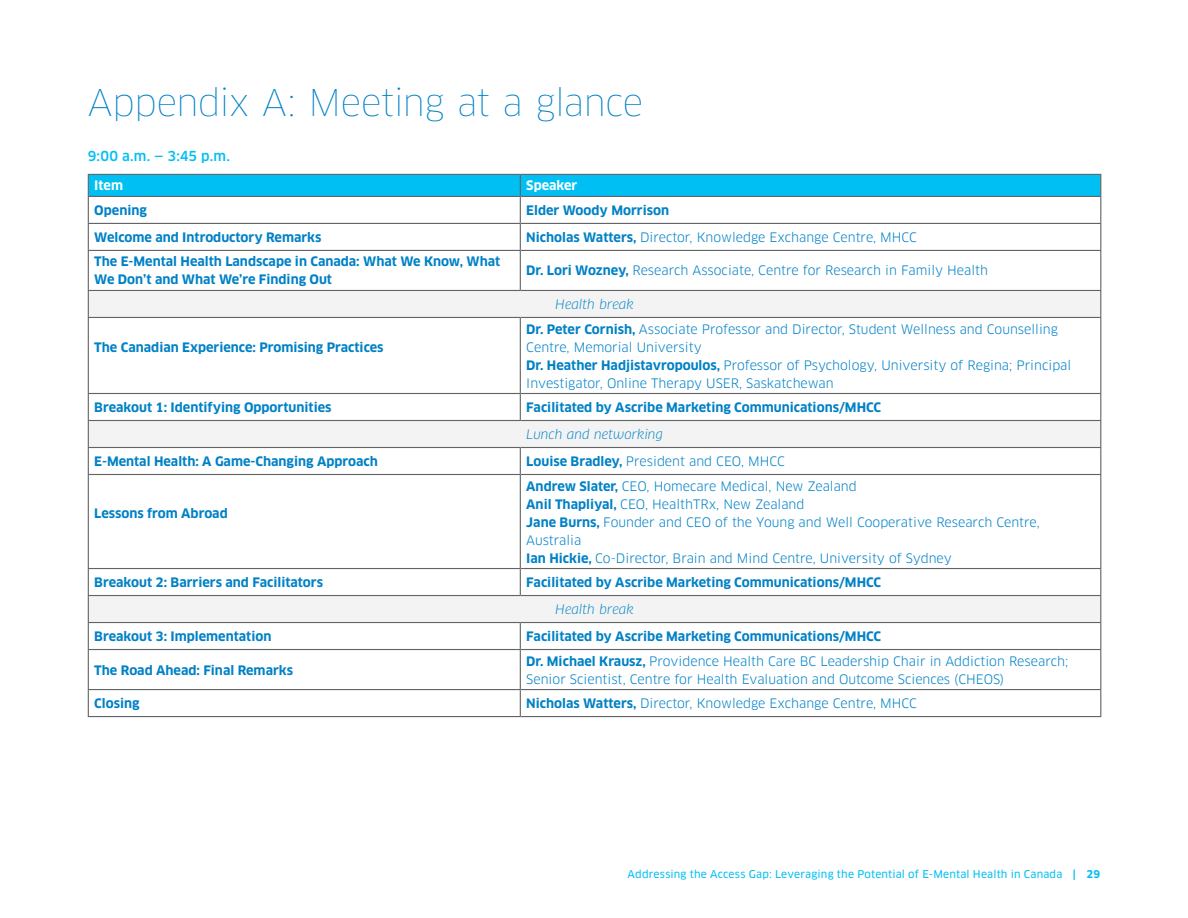
<style>
.page{position:relative;width:1188px;height:918px;background:#fff}
.page>*{position:absolute;margin:0;border:0;box-sizing:border-box;transform-origin:0 0}
.t1{font:100 36px "Clan OT";letter-spacing:-.02em;color:#0081c6}
.t2{font:500 13.5px "Clan OT";color:#00c0f3}
.t3{font:12.75px/18px "Clan OT";color:#0081c6}
.t4{font:700 12.75px/18px "Clan OT";color:#0081c6}
.t5{font:italic 12.75px "Clan OT";color:#0081c6}
.t6{font:700 12.75px "Clan OT";color:#fff}
.t7{font:10.5px "Clan OT News";letter-spacing:.015em;color:#00c0f3}
.s1{font-weight:700}
.s2{font-family:"Clan OT";font-weight:700}
</style>
<div class="page">
<div style="left:88px;top:290px;width:1013px;height:27px;background:#f3f3f3"></div>
<div style="left:88px;top:420px;width:1013px;height:27px;background:#f3f3f3"></div>
<div style="left:88px;top:596px;width:1013px;height:27px;background:#f3f3f3"></div>
<hr style="left:520px;top:250px;width:581px;height:1px;background:#636466">
<hr style="left:1100px;top:251px;width:1px;height:39px;background:#636466">
<hr style="left:1100px;top:318px;width:1px;height:75px;background:#636466">
<hr style="left:520px;top:393px;width:581px;height:1px;background:#636466">
<hr style="left:520px;top:474px;width:581px;height:1px;background:#636466">
<hr style="left:1100px;top:475px;width:1px;height:93px;background:#636466">
<hr style="left:520px;top:568px;width:581px;height:1px;background:#636466">
<hr style="left:520px;top:649px;width:581px;height:1px;background:#636466">
<hr style="left:1100px;top:650px;width:1px;height:39px;background:#636466">
<hr style="left:520px;top:689px;width:581px;height:1px;background:#636466">
<svg style="left:1100px;top:690px;width:1px;height:26px"></svg>
<hr style="left:520px;top:716px;width:581px;height:1px;background:#636466">
<svg style="left:88px;top:174px;width:1013px;height:76px"></svg>
<hr style="left:88px;top:250px;width:432px;height:1px;background:#636466">
<hr style="left:88px;top:251px;width:1px;height:39px;background:#636466">
<hr style="left:520px;top:251px;width:1px;height:39px;background:#636466">
<hr style="left:88px;top:290px;width:432px;height:1px;background:#636466">
<svg style="left:88px;top:291px;width:1px;height:26px"></svg>
<hr style="left:520px;top:290px;width:581px;height:1px;background:#636466">
<svg style="left:1100px;top:291px;width:1px;height:26px"></svg>
<hr style="left:520px;top:317px;width:581px;height:1px;background:#636466">
<hr style="left:88px;top:317px;width:432px;height:1px;background:#636466">
<hr style="left:88px;top:318px;width:1px;height:75px;background:#636466">
<hr style="left:520px;top:318px;width:1px;height:75px;background:#636466">
<hr style="left:88px;top:393px;width:432px;height:1px;background:#636466">
<svg style="left:520px;top:394px;width:1px;height:26px"></svg>
<hr style="left:88px;top:420px;width:432px;height:1px;background:#636466">
<hr style="left:520px;top:420px;width:581px;height:1px;background:#636466">
<svg style="left:1100px;top:394px;width:1px;height:80px"></svg>
<hr style="left:520px;top:447px;width:581px;height:1px;background:#636466">
<hr style="left:88px;top:447px;width:432px;height:1px;background:#636466">
<svg style="left:88px;top:394px;width:1px;height:80px"></svg>
<svg style="left:520px;top:448px;width:1px;height:26px"></svg>
<hr style="left:88px;top:474px;width:432px;height:1px;background:#636466">
<hr style="left:88px;top:475px;width:1px;height:93px;background:#636466">
<hr style="left:520px;top:475px;width:1px;height:93px;background:#636466">
<hr style="left:88px;top:568px;width:432px;height:1px;background:#636466">
<svg style="left:520px;top:569px;width:1px;height:26px"></svg>
<hr style="left:88px;top:595px;width:432px;height:1px;background:#636466">
<hr style="left:520px;top:595px;width:581px;height:1px;background:#636466">
<svg style="left:1100px;top:569px;width:1px;height:80px"></svg>
<hr style="left:520px;top:622px;width:581px;height:1px;background:#636466">
<hr style="left:88px;top:622px;width:432px;height:1px;background:#636466">
<svg style="left:88px;top:569px;width:1px;height:80px"></svg>
<svg style="left:520px;top:623px;width:1px;height:26px"></svg>
<hr style="left:88px;top:649px;width:432px;height:1px;background:#636466">
<hr style="left:88px;top:650px;width:1px;height:39px;background:#636466">
<hr style="left:520px;top:650px;width:1px;height:39px;background:#636466">
<hr style="left:88px;top:689px;width:432px;height:1px;background:#636466">
<svg style="left:88px;top:690px;width:1px;height:26px"></svg>
<svg style="left:520px;top:690px;width:1px;height:26px"></svg>
<hr style="left:88px;top:716px;width:432px;height:1px;background:#636466">
<h1 class="t1" style="left:88px;top:81px;width:557px">Appendix A: Meeting at a glance</h1>
<p class="t2" style="left:88px;top:148px;width:144px">9:00 a.m. — 3:45 p.m.</p>
<p class="t6" style="left:94px;top:178px;width:30px">Item</p>
<p class="t6" style="left:526px;top:178px;width:53px">Speaker</p>
<p class="t4" style="left:94px;top:201px;width:54px">Opening</p>
<p class="t4" style="left:526px;top:201px;width:144px">Elder Woody Morrison</p>
<p class="t4" style="left:94px;top:228px;width:229px">Welcome and Introductory Remarks</p>
<p class="t3" style="left:526px;top:228px;width:392px"><span class="s1">Nicholas Watters,</span> Director, Knowledge Exchange Centre, MHCC</p>
<p class="t4" style="left:94px;top:253px;width:408px">The E-Mental Health Landscape in Canada: What We Know, What<br>We Don’t and What We’re Finding Out</p>
<p class="t3" style="left:526px;top:262px;width:463px"><span class="s1">Dr. Lori Wozney,</span> Research Associate, Centre for Research in Family Health</p>
<p class="t5" style="left:555px;top:297px;width:80px">Health break</p>
<p class="t4" style="left:94px;top:338px;width:291px">The Canadian Experience: Promising Practices</p>
<p class="t3" style="left:526px;top:320px;width:546px"><span class="s1">Dr. Peter Cornish,</span> Associate Professor and Director, Student Wellness and Counselling Centre, Memorial University<br><span class="s1">Dr. Heather Hadjistavropoulos,</span> Professor of Psychology, University of Regina; Principal Investigator, Online Therapy USER, Saskatchewan</p>
<p class="t4" style="left:94px;top:399px;width:239px">Breakout 1: Identifying Opportunities</p>
<p class="t4" style="left:526px;top:399px;width:356px">Facilitated by Ascribe Marketing Communications/MHCC</p>
<p class="t5" style="left:526px;top:427px;width:138px">Lunch and networking</p>
<p class="t4" style="left:94px;top:453px;width:285px">E-Mental Health: A Game-Changing Approach</p>
<p class="t3" style="left:526px;top:452px;width:260px"><span class="s1">Louise Bradley,</span> President and CEO, MHCC</p>
<p class="t4" style="left:94px;top:504px;width:135px">Lessons from Abroad</p>
<p class="t3" style="left:526px;top:477px;width:515px"><span class="s1">Andrew Slater,</span> CEO, Homecare Medical, New Zealand<br><span class="s1">Anil Thapliyal,</span> CEO, HealthTRx, New Zealand<br><span class="s1">Jane Burns,</span> Founder and CEO of the Young and Well Cooperative Research Centre, Australia<br><span class="s1">Ian Hickie,</span> Co-Director, Brain and Mind Centre, University of Sydney</p>
<p class="t4" style="left:94px;top:574px;width:230px">Breakout 2: Barriers and Facilitators</p>
<p class="t4" style="left:526px;top:574px;width:356px">Facilitated by Ascribe Marketing Communications/MHCC</p>
<p class="t5" style="left:555px;top:602px;width:80px">Health break</p>
<p class="t4" style="left:94px;top:628px;width:179px">Breakout 3: Implementation</p>
<p class="t4" style="left:526px;top:628px;width:356px">Facilitated by Ascribe Marketing Communications/MHCC</p>
<p class="t4" style="left:94px;top:661px;width:200px">The Road Ahead: Final Remarks</p>
<p class="t3" style="left:526px;top:652px;width:543px"><span class="s1">Dr. Michael Krausz,</span> Providence Health Care BC Leadership Chair in Addiction Research;<br>Senior Scientist, Centre for Health Evaluation and Outcome Sciences (CHEOS)</p>
<p class="t4" style="left:94px;top:695px;width:47px">Closing</p>
<p class="t3" style="left:526px;top:694px;width:392px"><span class="s1">Nicholas Watters,</span> Director, Knowledge Exchange Centre, MHCC</p>
<p class="t7" style="left:628px;top:867px;width:474px">Addressing the Access Gap: Leveraging the Potential of E-Mental Health in Canada <span class="s2">| 29</span></p>
</div>
